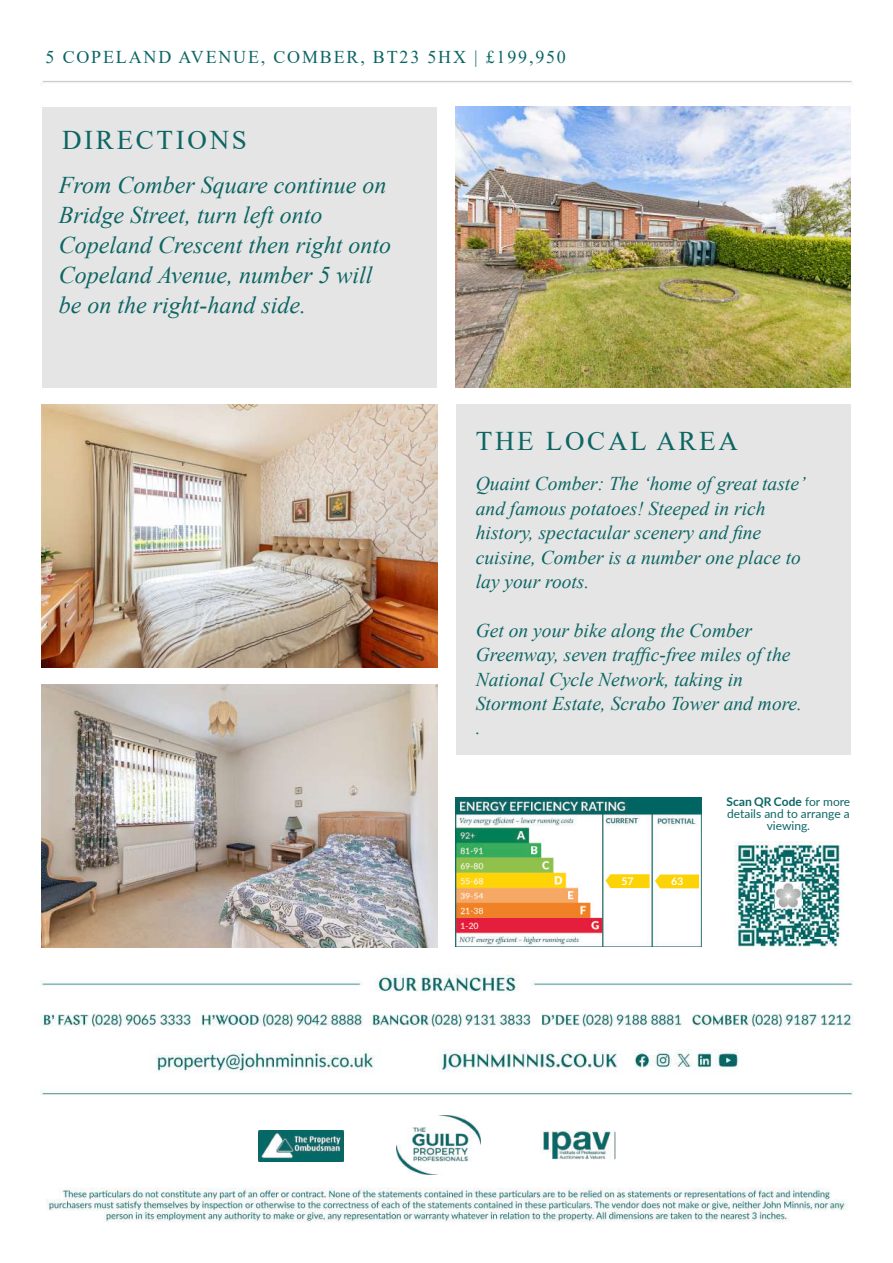
<style>
.page{position:relative;width:893px;height:1263px;background:#fff}
.page>*{position:absolute;margin:0;border:0;box-sizing:border-box;transform-origin:0 0}
.t1{font:27px "Times New Roman";letter-spacing:.1em;color:#0c6664}
.t2{font:italic 24px/30px "Times New Roman";color:#0d6664}
.t3{font:italic 19.5px/24.5px "Times New Roman";color:#0d6664}
.t4{font:18px "Times New Roman";letter-spacing:.1em;color:#0c6664}
.t5{font:12px/12px "Lato";color:#0c6664;text-align:center}
.t6{font:700 10.5px "Lato";color:#fff}
.s1{font-weight:700}
</style>
<div class="page">
<img style="left:40px;top:81px;width:814px;height:1141px">
<img style="left:540px;top:1130px;width:76px;height:32px">
<img style="left:258px;top:1130px;width:86px;height:32px">
<img style="left:397px;top:1115px;width:83px;height:59px">
<img style="left:734px;top:842px;width:108px;height:108px">
<img style="left:456px;top:797px;width:245px;height:149px">
<svg style="left:605px;top:874px;width:94px;height:14px"></svg>
<div style="left:43px;top:107px;width:394px;height:281px;background:#e5e5e5"></div>
<img style="left:456px;top:107px;width:394px;height:281px">
<img style="left:42px;top:404px;width:395px;height:264px">
<img style="left:42px;top:684px;width:395px;height:264px">
<div style="left:456px;top:404px;width:394px;height:350px;background:#e5e5e5"></div>
<p class="t4" style="left:46px;top:50px;width:522px">5 COPELAND AVENUE, COMBER, BT23 5HX | £199,950</p>
<h1 class="t1" style="left:62px;top:131px;width:186px">DIRECTIONS</h1>
<p class="t2" style="left:59px;top:172px;width:334px">From Comber Square continue on<br>Bridge Street, turn left onto<br>Copeland Crescent then right onto<br>Copeland Avenue, number 5 will be on the right-hand side.</p>
<h1 class="t1" style="left:476px;top:432px;width:264px">THE LOCAL AREA</h1>
<p class="t3" style="left:476px;top:473px;width:331px">Quaint Comber: The ‘home of great taste’ and famous potatoes! Steeped in rich history, spectacular scenery and fine cuisine, Comber is a number one place to lay your roots.</p>
<p class="t3" style="left:476px;top:620px;width:328px">Get on your bike along the Comber<br>Greenway, seven traffic-free miles of the<br>National Cycle Network, taking in<br>Stormont Estate, Scrabo Tower and more. .</p>
<p class="t6" style="left:621px;top:876px;width:14px">57</p>
<p class="t6" style="left:671px;top:877px;width:14px">63</p>
<p class="t5" style="left:727px;top:797px;width:125px"><span class="s1">Scan QR Code</span> for more details and to arrange a viewing.</p>
</div>
